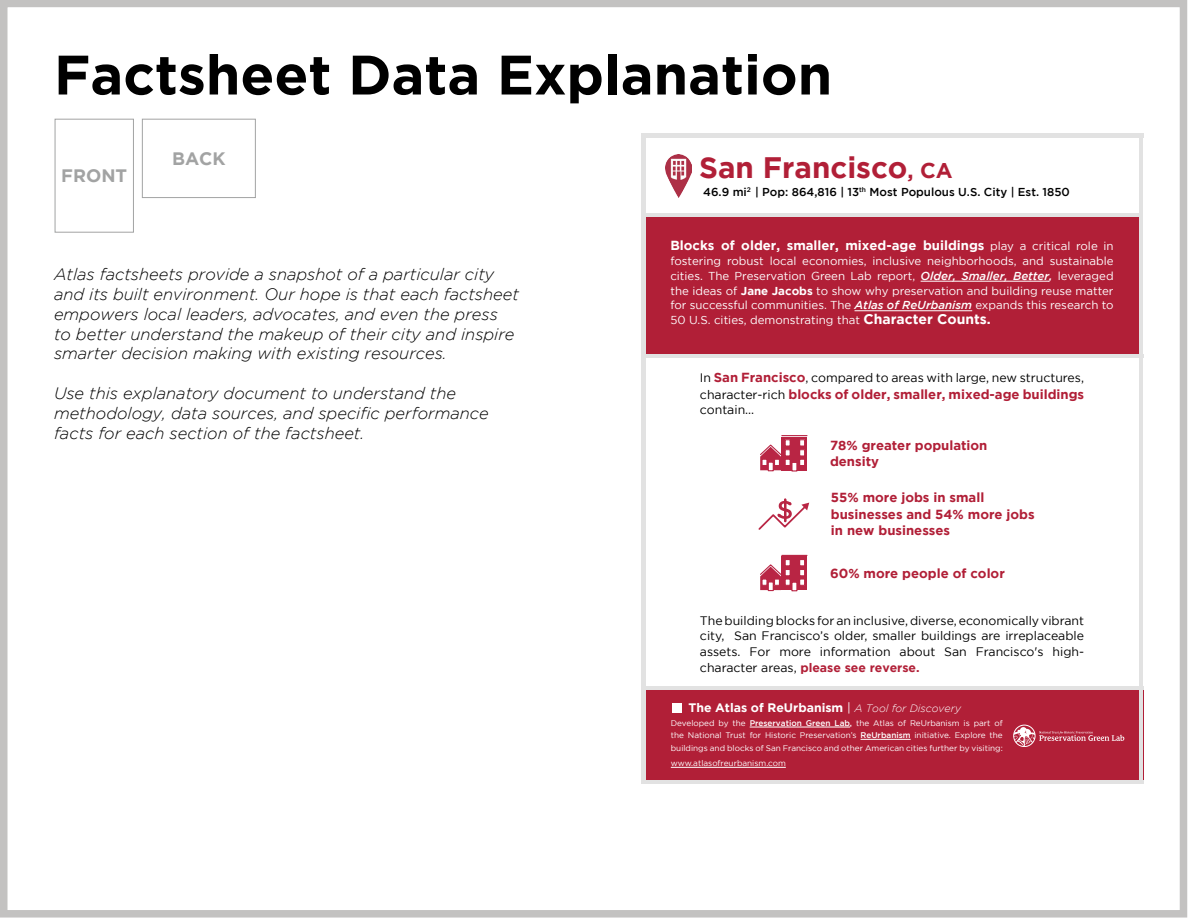
<style>
.page{position:relative;width:1188px;height:918px;background:#fff}
.page>*{position:absolute;margin:0;border:0;box-sizing:border-box;transform-origin:0 0}
.t1{font:700 55.5px "Gotham";color:#000}
.t2{font:700 29.55px "Gotham";color:#b11f37}
.t3{font:700 18px "Gotham";color:#a2a3a3}
.t4{font:italic 300 16.5px/19.8px "Gotham";color:#000}
.t5{font:700 13.2px/16.4px "Gotham";color:#b11f37}
.t6{font:700 13.2px "Gotham";color:#fff}
.t7{font:12.3px/15.6px "Gotham";color:#000;text-align:justify}
.t8{font:700 12.3px "Gotham";color:#fff}
.t9{font:11.55px/14.9px "Gotham";color:#fff;text-align:justify}
.t10{font:500 11.55px "Gotham";color:#000}
.t11{font:8.25px/12.3px "Gotham";color:#fff;text-align:justify}
.s1{font-size:21.3px}
.s2{font-weight:400;font-size:11.55px}
.s3{font-weight:500;font-style:italic}
.s4{font-weight:700}
.s5{font-weight:700;font-size:13.95px}
.s6{font-weight:700;font-size:13.2px;color:#b11f37}
.s7{font-weight:400;font-size:12.3px;color:#000}
.s8{font-weight:700;color:#b11f37}
.s9{font-weight:400}
.s10{font-weight:300;font-style:italic;font-size:10.65px}
.s11{font-weight:500}
</style>
<div class="page">
<div style="left:55px;top:119px;width:79px;height:114px;border:1px solid #a2a3a3"></div>
<div style="left:142px;top:119px;width:114px;height:79px;border:1px solid #a2a3a3"></div>
<div style="left:642px;top:216px;width:501px;height:140px;background:#b11f37"></div>
<div style="left:641px;top:689px;width:502px;height:93px;background:#b11f37"></div>
<hr style="left:641px;top:780px;width:502px;height:4px;background:#e2e2e2">
<hr style="left:1139px;top:136px;width:4px;height:648px;background:#e2e2e2">
<div style="left:641px;top:136px;width:5px;height:648px;background:#e2e2e2"></div>
<hr style="left:641px;top:354px;width:502px;height:3px;background:#e2e2e2">
<hr style="left:641px;top:686px;width:502px;height:4px;background:#e2e2e2">
<hr style="left:642px;top:213px;width:501px;height:4px;background:#e2e2e2">
<hr style="left:641px;top:134px;width:502px;height:4px;background:#e2e2e2">
<img style="left:665px;top:154px;width:27px;height:44px">
<svg style="left:758px;top:499px;width:51px;height:31px"></svg>
<div style="left:791px;top:462px;width:6px;height:10px;border:1px solid #b92544"></div>
<svg style="left:760px;top:435px;width:47px;height:35px"></svg>
<div style="left:785px;top:439px;width:6px;height:8px;border:1px solid #b92544"></div>
<div style="left:768px;top:462px;width:5px;height:9px;background:#fff"></div>
<div style="left:768px;top:462px;width:6px;height:9px;border:1px solid #b92544"></div>
<div style="left:791px;top:582px;width:6px;height:9px;border:1px solid #b92544"></div>
<svg style="left:760px;top:555px;width:47px;height:35px"></svg>
<div style="left:785px;top:559px;width:6px;height:7px;border:1px solid #b92544"></div>
<div style="left:768px;top:582px;width:5px;height:9px;background:#fff"></div>
<div style="left:768px;top:581px;width:6px;height:10px;border:1px solid #b92544"></div>
<hr style="left:750px;top:727px;width:100px;height:1px;background:#fff">
<hr style="left:861px;top:739px;width:50px;height:1px;background:#fff">
<hr style="left:671px;top:767px;width:115px;height:1px;background:#fff">
<div style="left:673px;top:703px;width:9px;height:10px;background:#fff"></div>
<div style="left:1014px;top:725px;width:21px;height:22px;border:1px solid #fff;border-radius:50%"></div>
<svg style="left:1014px;top:727px;width:110px;height:20px"></svg>
<hr style="left:921px;top:281px;width:128px;height:1px;background:#fff">
<hr style="left:855px;top:311px;width:117px;height:1px;background:#fff">
<div style="left:0;top:0;width:1187px;height:918px;border:8px solid #c3c2c1"></div>
<h1 class="t1" style="left:54px;top:43px;width:780px">Factsheet Data Explanation</h1>
<p class="t3" style="left:61px;top:165px;width:68px">FRONT</p>
<p class="t3" style="left:172px;top:148px;width:55px">BACK</p>
<p class="t4" style="left:54px;top:265px;width:466px">Atlas factsheets provide a snapshot of a particular city and its built environment. Our hope is that each factsheet empowers local leaders, advocates, and even the press to better understand the makeup of their city and inspire smarter decision making with existing resources.</p>
<p class="t4" style="left:54px;top:383px;width:436px">Use this explanatory document to understand the methodology, data sources, and specific performance facts for each section of the factsheet.</p>
<h2 class="t2" style="left:699px;top:150px;width:255px">San Francisco<span class="s1">, CA</span></h2>
<p class="t10" style="left:703px;top:185px;width:368px">46.9 mi<sup>2</sup> | Pop: 864,816 | 13<sup>th</sup> Most Populous U.S. City | Est. 1850</p>
<p class="t6" style="left:670px;top:238px;width:445px">Blocks of older, smaller, mixed-age buildings <span class="s2">play a critical role in</span></p>
<p class="t9" style="left:670px;top:253px;width:445px">fostering robust local economies, inclusive neighborhoods, and sustainable cities. The Preservation Green Lab report, <span class="s3">Older, Smaller, Better,</span> leveraged the ideas of <span class="s4">Jane Jacobs</span> to show why preservation and building reuse matter for successful communities. The <span class="s3">Atlas of ReUrbanism</span> expands this research to 50 U.S. cities, demonstrating that <span class="s5">Character Counts.</span></p>
<p class="t7" style="left:700px;top:370px;width:386px">In <span class="s6">San Francisco</span>, compared to areas with large, new structures,</p>
<p class="t5" style="left:700px;top:386px;width:386px"><span class="s7">character-rich</span> blocks of older, smaller, mixed-age buildings</p>
<p class="t7" style="left:700px;top:402px;width:56px">contain...</p>
<p class="t5" style="left:830px;top:437px;width:159px">78% greater population density</p>
<p class="t5" style="left:831px;top:489px;width:205px">55% more jobs in small businesses and 54% more jobs in new businesses</p>
<p class="t5" style="left:830px;top:565px;width:176px">60% more people of color</p>
<p class="t7" style="left:700px;top:612px;width:386px">The building blocks for an inclusive, diverse, economically vibrant city, San Francisco’s older, smaller buildings are irreplaceable assets. For more information about San Francisco's high&shy;character areas, <span class="s8">please see reverse.</span></p>
<p class="t8" style="left:688px;top:700px;width:274px">The Atlas of ReUrbanism <span class="s9">|</span> <span class="s10">A Tool for Discovery</span></p>
<p class="t11" style="left:671px;top:717px;width:334px">Developed by the <span class="s11">Preservation Green Lab,</span> the Atlas of ReUrbanism is part of the National Trust for Historic Preservation’s <span class="s11">ReUrbanism</span> initiative. Explore the buildings and blocks of San Francisco and other American cities further by visiting:</p>
<p class="t11" style="left:671px;top:757px;width:117px">www.atlasofreurbanism.com</p>
</div>
